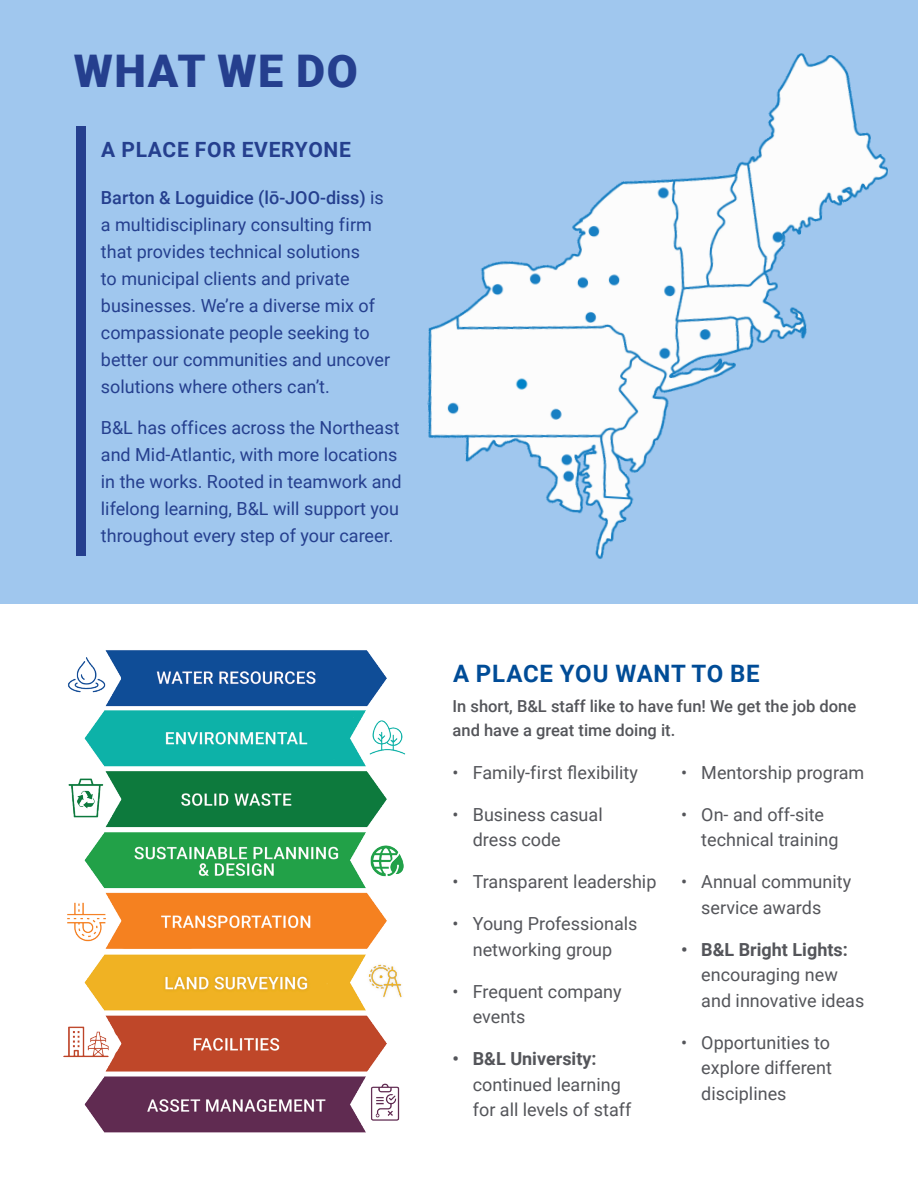
<style>
.page{position:relative;width:918px;height:1188px;background:#fff}
.page>*{position:absolute;margin:0;border:0;box-sizing:border-box;transform-origin:0 0}
.t1{font:900 45px "Roboto";letter-spacing:.035em;color:#253f8e}
.t2{font:700 24px "Roboto";letter-spacing:.035em;color:#004c97}
.t3{font:700 21px "Roboto";letter-spacing:.035em;color:#253f8e}
.t4{font:18px/27px "Roboto";color:#253f8e}
.t5{font:18px/25.5px "Roboto";color:#54555a}
.t6{font:700 18px "Roboto";color:#54555a}
.t7{font:500 16.5px/24px "Roboto";color:#54555a}
.s1{font-weight:500}
</style>
<div class="page">
<div style="left:0;top:0;width:918px;height:603px;background:#a0c7ee"></div>
<img style="left:63px;top:650px;width:343px;height:483px">
<div style="left:76px;top:126px;width:10px;height:430px;background:#253f8e"></div>
<img style="left:427px;top:53px;width:461px;height:506px">
<h1 class="t1" style="left:74px;top:40px;width:286px">WHAT WE DO</h1>
<p class="t3" style="left:101px;top:135px;width:251px">A PLACE FOR EVERYONE</p>
<p class="t4" style="left:101px;top:184px;width:291px"><span class="s1">Barton &amp; Loguidice (lō-JOO-diss)</span> is a multidisciplinary consulting firm that provides technical solutions<br>to municipal clients and private businesses. We’re a diverse mix of compassionate people seeking to better our communities and uncover solutions where others can’t.</p>
<p class="t4" style="left:101px;top:413px;width:302px">B&amp;L has offices across the Northeast and Mid-Atlantic, with more locations in the works. Rooted in teamwork and lifelong learning, B&amp;L will support you throughout every step of your career.</p>
<h2 class="t2" style="left:453px;top:657px;width:308px">A PLACE YOU WANT TO BE</h2>
<p class="t7" style="left:453px;top:694px;width:405px">In short, B&amp;L staff like to have fun! We get the job done and have a great time doing it.</p>
<p class="t5" style="left:453px;top:759px;width:187px">• Family-first flexibility</p>
<p class="t5" style="left:473px;top:801px;width:131px;text-indent:-20px">• Business casual dress code</p>
<p class="t5" style="left:453px;top:868px;width:205px">• Transparent leadership</p>
<p class="t5" style="left:453px;top:910px;width:186px;text-align:center">• Young Professionals networking group</p>
<p class="t5" style="left:473px;top:978px;width:150px;text-indent:-20px">• Frequent company events</p>
<p class="t6" style="left:453px;top:1046px;width:145px">• B&amp;L University:</p>
<p class="t5" style="left:473px;top:1071px;width:160px">continued learning for all levels of staff</p>
<p class="t5" style="left:681px;top:759px;width:185px">• Mentorship program</p>
<p class="t5" style="left:701px;top:801px;width:139px;text-indent:-20px">• On- and off-site technical training</p>
<p class="t5" style="left:681px;top:868px;width:172px;text-align:center">• Annual community service awards</p>
<p class="t6" style="left:681px;top:937px;width:168px">• B&amp;L Bright Lights:</p>
<p class="t5" style="left:701px;top:961px;width:165px">encouraging new and innovative ideas</p>
<p class="t5" style="left:701px;top:1029px;width:132px;text-align:justify;text-indent:-20px">• Opportunities to explore different disciplines</p>
</div>
